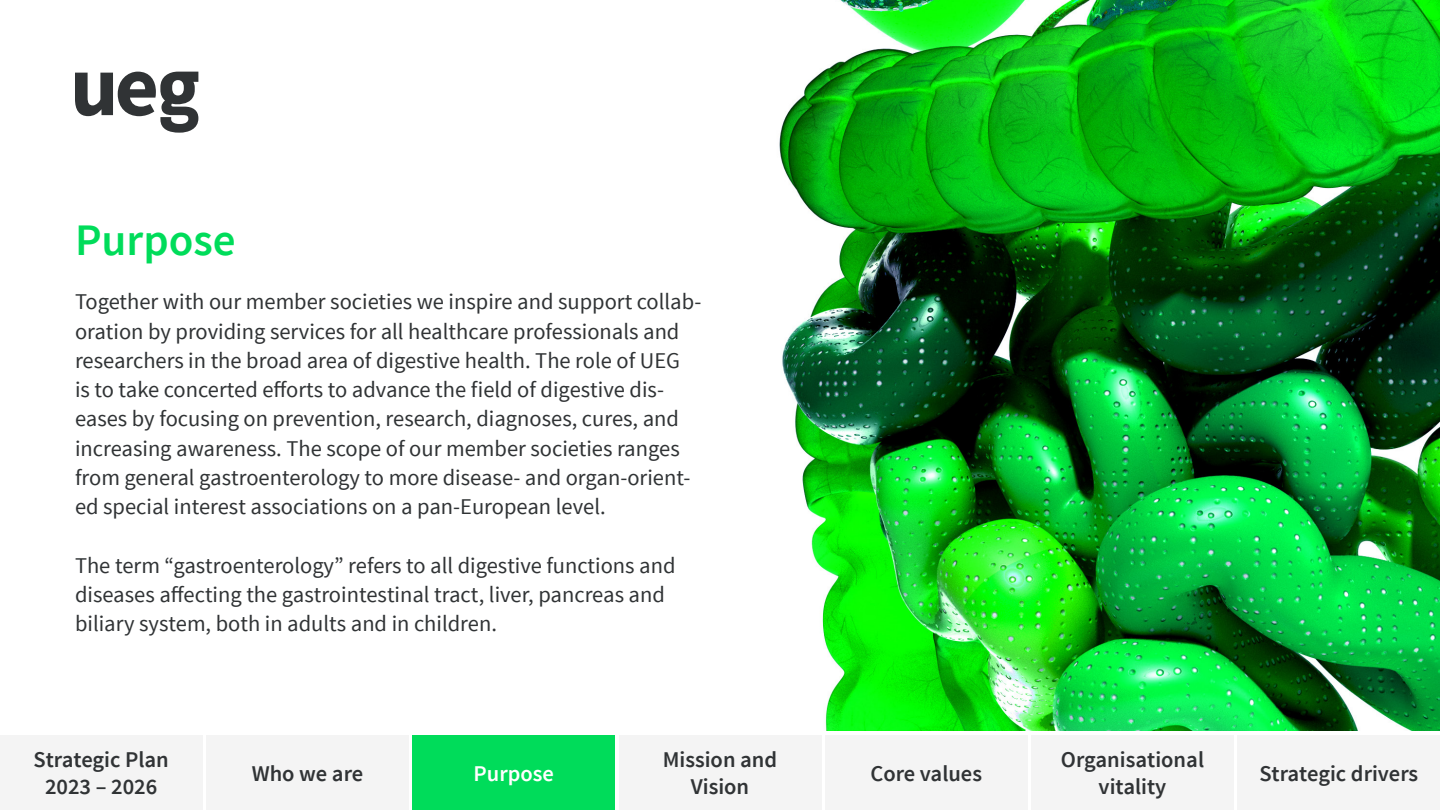
<style>
.page{position:relative;width:1440px;height:810px;background:#fff}
.page>*{position:absolute;margin:0;border:0;box-sizing:border-box;transform-origin:0 0}
.t1{font:600 45px "Source Sans Pro";color:#00dc5a}
.t2{font:22.5px/29.2px "Source Sans Pro";color:#303335}
.t3{font:600 22.5px/27px "Source Sans Pro";color:#303335;text-align:center}
.t4{font:600 22.5px "Source Sans Pro";color:#fff}
</style>
<div class="page">
<img style="left:779px;top:0;width:661px;height:731px">
<svg style="left:75px;top:72px;width:123px;height:61px"></svg>
<div style="left:206px;top:735px;width:203px;height:75px;background:#f4f4f4"></div>
<div style="left:619px;top:735px;width:202px;height:75px;background:#f4f4f4"></div>
<div style="left:825px;top:735px;width:202px;height:75px;background:#f4f4f4"></div>
<div style="left:1031px;top:735px;width:203px;height:75px;background:#f4f4f4"></div>
<div style="left:1238px;top:735px;width:202px;height:75px;background:#f4f4f4"></div>
<div style="left:0;top:735px;width:202px;height:75px;background:#f4f4f4"></div>
<div style="left:413px;top:735px;width:202px;height:75px;background:#00dc5a"></div>
<h1 class="t1" style="left:75px;top:212px;width:162px">Purpose</h1>
<p class="t2" style="left:75px;top:288px;width:628px">Together with our member societies we inspire and support collab&shy;oration by providing services for all healthcare professionals and researchers in the broad area of digestive health. The role of UEG<br>is to take concerted efforts to advance the field of digestive dis&shy;eases by focusing on prevention, research, diagnoses, cures, and increasing awareness. The scope of our member societies ranges from general gastroenterology to more disease- and organ-orient&shy;ed special interest associations on a pan-European level.</p>
<p class="t2" style="left:75px;top:551px;width:602px">The term “gastroenterology” refers to all digestive functions and diseases affecting the gastrointestinal tract, liver, pancreas and biliary system, both in adults and in children.</p>
<p class="t3" style="left:34px;top:747px;width:137px">Strategic Plan<br>2023 – 2026</p>
<p class="t3" style="left:252px;top:761px;width:113px">Who we are</p>
<p class="t4" style="left:474px;top:759px;width:82px">Purpose</p>
<p class="t3" style="left:663px;top:747px;width:116px">Mission and<br>Vision</p>
<p class="t3" style="left:870px;top:761px;width:113px">Core values</p>
<p class="t3" style="left:1061px;top:747px;width:145px">Organisational vitality</p>
<p class="t3" style="left:1259px;top:761px;width:160px">Strategic drivers</p>
</div>
